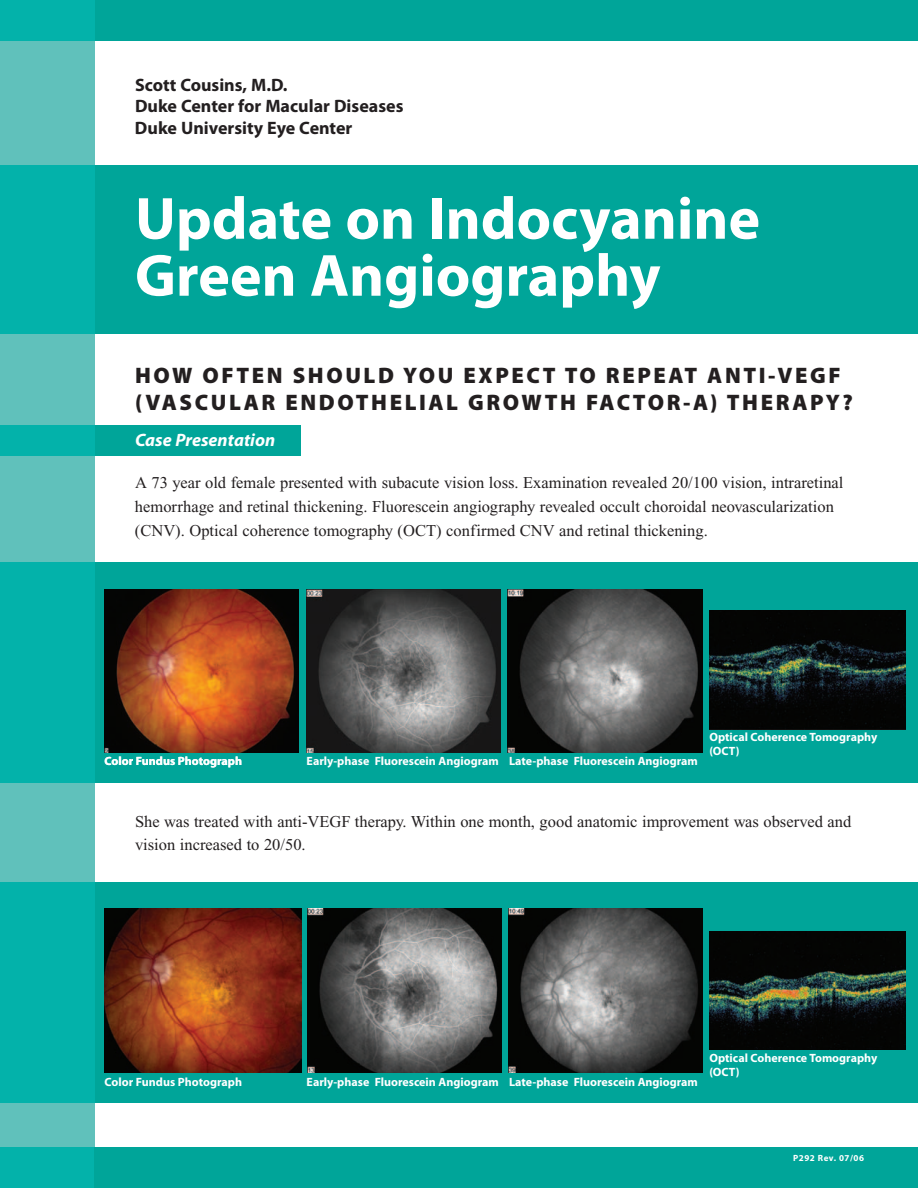
<style>
.page{position:relative;width:918px;height:1188px;background:#fff}
.page>*{position:absolute;margin:0;border:0;box-sizing:border-box;transform-origin:0 0}
.t1{font:700 60px/57px "Myriad Pro";color:#fff}
.t2{font:900 22.5px/27px "Myriad Pro";letter-spacing:.115em;color:#231f20}
.t3{font:700 18px/21.6px "Myriad Pro";color:#231f20}
.t4{font:italic 700 18px "Myriad Pro";color:#fff}
.t5{font:16.5px/24px "Times";color:#231f20}
.t6{font:700 12px/14.4px "Myriad Pro";color:#fff}
.t7{font:700 9px "Myriad Pro";letter-spacing:.055em;color:#fff}
</style>
<div class="page">
<div style="left:0;top:562px;width:918px;height:221px;background:#00a599"></div>
<div style="left:0;top:165px;width:918px;height:169px;background:#00a599"></div>
<div style="left:0;top:0;width:918px;height:40px;background:#00a599"></div>
<div style="left:0;top:0;width:94px;height:1188px;background:#60c1bb"></div>
<img style="left:104px;top:589px;width:195px;height:164px">
<img style="left:306px;top:589px;width:194px;height:164px">
<img style="left:508px;top:589px;width:194px;height:164px">
<img style="left:710px;top:611px;width:196px;height:118px">
<div style="left:0;top:165px;width:94px;height:169px;background:#03b2aa"></div>
<div style="left:0;top:426px;width:301px;height:30px;background:#00a599"></div>
<div style="left:0;top:426px;width:94px;height:30px;background:#03b2aa"></div>
<div style="left:0;top:0;width:94px;height:40px;background:#03b2aa"></div>
<div style="left:0;top:1148px;width:918px;height:40px;background:#00a599"></div>
<div style="left:0;top:1148px;width:94px;height:40px;background:#03b2aa"></div>
<div style="left:0;top:562px;width:94px;height:221px;background:#03b2aa"></div>
<div style="left:0;top:882px;width:918px;height:221px;background:#00a599"></div>
<img style="left:104px;top:909px;width:197px;height:164px">
<img style="left:307px;top:909px;width:195px;height:164px">
<img style="left:509px;top:909px;width:193px;height:164px">
<img style="left:710px;top:932px;width:196px;height:117px">
<div style="left:0;top:882px;width:94px;height:221px;background:#03b2aa"></div>
<p class="t3" style="left:135px;top:75px;width:270px">Scott Cousins, M.D.<br>Duke Center for Macular Diseases<br>Duke University Eye Center</p>
<h1 class="t1" style="left:135px;top:195px;width:627px">Update on Indocyanine<br>Green Angiography</h1>
<h2 class="t2" style="left:135px;top:363px;width:719px">HOW OFTEN SHOULD YOU EXPECT TO REPEAT ANTI-VEGF (VASCULAR ENDOTHELIAL GROWTH FACTOR-A) THERAPY?</h2>
<p class="t4" style="left:135px;top:433px;width:142px">Case Presentation</p>
<p class="t5" style="left:135px;top:472px;width:710px">A 73 year old female presented with subacute vision loss. Examination revealed 20/100 vision, intraretinal hemorrhage and retinal thickening. Fluorescein angiography revealed occult choroidal neovascularization (CNV). Optical coherence tomography (OCT) confirmed CNV and retinal thickening.</p>
<p class="t6" style="left:105px;top:755px;width:139px">Color Fundus Photograph</p>
<p class="t6" style="left:307px;top:755px;width:393px">Early-phase Fluorescein Angiogram Late-phase Fluorescein Angiogram</p>
<p class="t6" style="left:709px;top:731px;width:169px">Optical Coherence Tomography (OCT)</p>
<p class="t5" style="left:135px;top:812px;width:718px;line-height:22.5px">She was treated with anti-VEGF therapy. Within one month, good anatomic improvement was observed and vision increased to 20/50.</p>
<p class="t6" style="left:105px;top:1076px;width:139px">Color Fundus Photograph</p>
<p class="t6" style="left:307px;top:1076px;width:393px">Early-phase Fluorescein Angiogram Late-phase Fluorescein Angiogram</p>
<p class="t6" style="left:709px;top:1052px;width:169px">Optical Coherence Tomography (OCT)</p>
<p class="t7" style="left:793px;top:1155px;width:72px">P292 Rev. 07/06</p>
</div>
